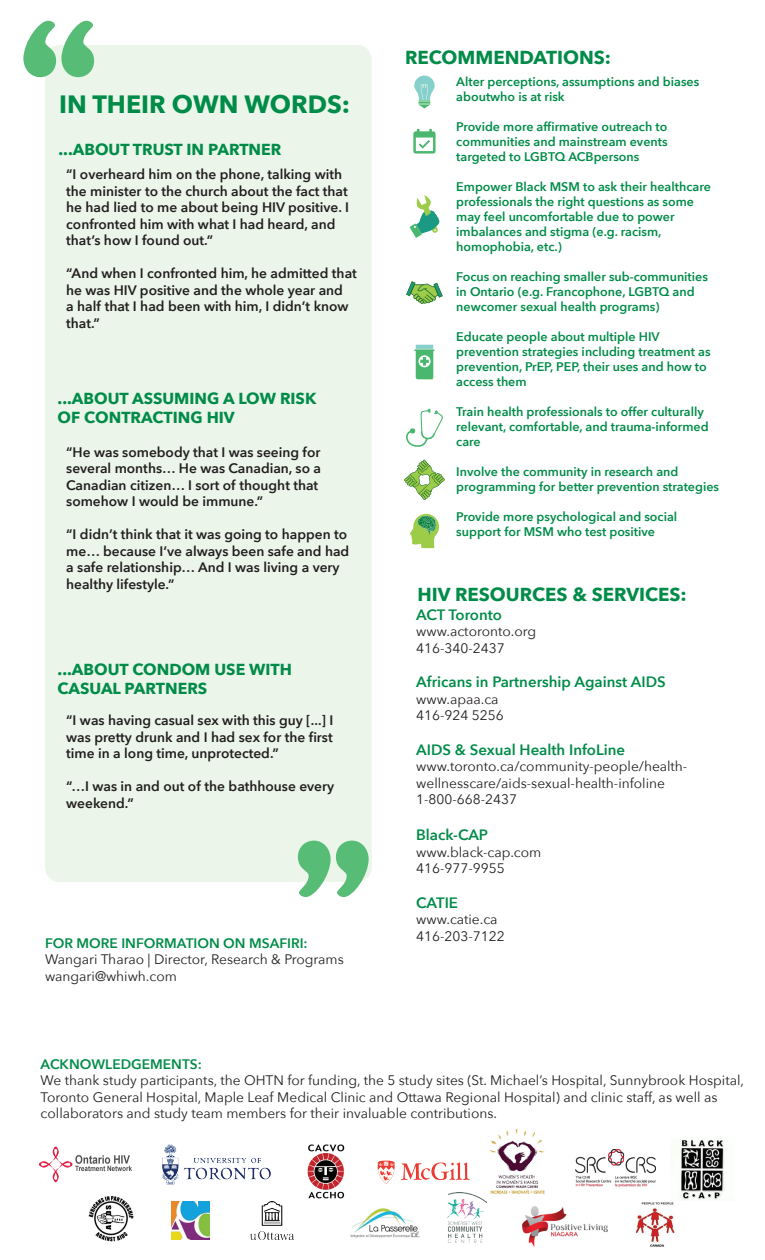
<style>
.page{position:relative;width:765px;height:1260px;background:#fff}
.page>*{position:absolute;margin:0;border:0;box-sizing:border-box;transform-origin:0 0}
.t1{font:700 25px "Avenir Next";color:#008c48}
.t2{font:700 18.75px "Avenir Next";color:#008c48}
.t3{font:700 16px/19.1px "Avenir Next";color:#008c48}
.t4{font:600 15px "Avenir Next";color:#008c48}
.t5{font:600 13.75px/16.5px "Avenir Next";color:#231f20}
.t6{font:13.75px/16.5px "Avenir Next";color:#231f20}
.t7{font:600 13.75px "Avenir Next";color:#008c48}
.t8{font:600 12.5px/15px "Avenir Next";color:#008c48}
</style>
<div class="page">
<div style="left:45px;top:45px;width:327px;height:837px;background:#ebf5ea;border-radius:15px"></div>
<img style="left:307px;top:1144px;width:38px;height:55px">
<img style="left:490px;top:1128px;width:55px;height:66px">
<img style="left:675px;top:1140px;width:49px;height:61px">
<img style="left:377px;top:1161px;width:92px;height:22px">
<img style="left:39px;top:1146px;width:93px;height:36px">
<img style="left:575px;top:1149px;width:81px;height:38px">
<img style="left:89px;top:1196px;width:45px;height:46px">
<img style="left:171px;top:1202px;width:38px;height:37px">
<img style="left:350px;top:1208px;width:70px;height:30px">
<img style="left:635px;top:1202px;width:40px;height:44px">
<img style="left:523px;top:1206px;width:84px;height:40px">
<img style="left:250px;top:1202px;width:44px;height:37px">
<img style="left:448px;top:1193px;width:39px;height:49px">
<img style="left:162px;top:1144px;width:109px;height:40px">
<svg style="left:23px;top:21px;width:71px;height:56px"></svg>
<svg style="left:298px;top:841px;width:71px;height:56px"></svg>
<svg style="left:410px;top:195px;width:30px;height:43px"></svg>
<svg style="left:409px;top:514px;width:30px;height:34px"></svg>
<svg style="left:413px;top:129px;width:23px;height:25px"></svg>
<svg style="left:414px;top:76px;width:21px;height:32px"></svg>
<svg style="left:406px;top:409px;width:37px;height:38px"></svg>
<svg style="left:404px;top:460px;width:41px;height:40px"></svg>
<hr style="left:416px;top:345px;width:17px;height:4px;background:#85d0cb">
<svg style="left:414px;top:349px;width:21px;height:30px"></svg>
<svg style="left:406px;top:281px;width:37px;height:23px"></svg>
<p class="t1" style="left:59px;top:83px;width:293px">IN THEIR OWN WORDS:</p>
<p class="t3" style="left:58px;top:139px;width:224px">...ABOUT TRUST IN PARTNER</p>
<p class="t5" style="left:66px;top:166px;width:284px">“I overheard him on the phone, talking with the minister to the church about the fact that he had lied to me about being HIV positive. I confronted him with what I had heard, and</p>
<p class="t5" style="left:66px;top:232px;width:148px">that’s how I found out.”</p>
<p class="t5" style="left:66px;top:265px;width:292px">“And when I confronted him, he admitted that he was HIV positive and the whole year and<br>a half that I had been with him, I didn’t know that.”</p>
<p class="t3" style="left:58px;top:388px;width:260px">...ABOUT ASSUMING A LOW RISK<br>OF CONTRACTING HIV</p>
<p class="t5" style="left:66px;top:443px;width:256px;text-align:justify">“He was somebody that I was seeing for several months… He was Canadian, so a Canadian citizen… I sort of thought that</p>
<p class="t5" style="left:66px;top:493px;width:199px">somehow I would be immune.”</p>
<p class="t5" style="left:66px;top:526px;width:285px">“I didn’t think that it was going to happen to me… because I’ve always been safe and had a safe relationship… And I was living a very healthy lifestyle.”</p>
<p class="t3" style="left:58px;top:659px;width:236px">...ABOUT CONDOM USE WITH<br>CASUAL PARTNERS</p>
<p class="t5" style="left:66px;top:712px;width:269px;text-align:justify">“I was having casual sex with this guy [...] I was pretty drunk and I had sex for the first time in a long time, unprotected.”</p>
<p class="t5" style="left:66px;top:778px;width:269px">“…I was in and out of the bathhouse every</p>
<p class="t5" style="left:66px;top:795px;width:69px">weekend.”</p>
<p class="t7" style="left:45px;top:931px;width:264px">FOR MORE INFORMATION ON MSAFIRI:</p>
<p class="t6" style="left:45px;top:950px;width:300px">Wangari Tharao | Director, Research &amp; Programs</p>
<p class="t6" style="left:45px;top:967px;width:133px">wangari@whiwh.com</p>
<p class="t2" style="left:405px;top:41px;width:208px">RECOMMENDATIONS:</p>
<p class="t8" style="left:456px;top:74px;width:245px">Alter perceptions, assumptions and biases aboutwho is at risk</p>
<p class="t8" style="left:456px;top:119px;width:213px;text-align:justify">Provide more affirmative outreach to communities and mainstream events targeted to LGBTQ ACBpersons</p>
<p class="t8" style="left:456px;top:179px;width:256px">Empower Black MSM to ask their healthcare</p>
<p class="t8" style="left:456px;top:194px;width:239px">professionals the right questions as some may feel uncomfortable due to power imbalances and stigma (e.g. racism, homophobia, etc.)</p>
<p class="t8" style="left:456px;top:269px;width:253px">Focus on reaching smaller sub-communities in Ontario (e.g. Francophone, LGBTQ and newcomer sexual health programs)</p>
<p class="t8" style="left:456px;top:329px;width:256px">Educate people about multiple HIV prevention strategies including treatment as prevention, PrEP, PEP, their uses and how to access them</p>
<p class="t8" style="left:456px;top:404px;width:249px">Train health professionals to offer culturally</p>
<p class="t8" style="left:456px;top:419px;width:254px">relevant, comfortable, and trauma-informed care</p>
<p class="t8" style="left:456px;top:464px;width:224px">Involve the community in research and</p>
<p class="t8" style="left:456px;top:479px;width:264px">programming for better prevention strategies</p>
<p class="t8" style="left:456px;top:509px;width:222px">Provide more psychological and social support for MSM who test positive</p>
<p class="t2" style="left:418px;top:578px;width:271px">HIV RESOURCES &amp; SERVICES:</p>
<p class="t4" style="left:416px;top:602px;width:87px">ACT Toronto</p>
<p class="t6" style="left:416px;top:623px;width:121px">www.actoronto.org</p>
<p class="t6" style="left:416px;top:639px;width:90px">416-340-2437</p>
<p class="t4" style="left:416px;top:669px;width:251px">Africans in Partnership Against AIDS</p>
<p class="t6" style="left:416px;top:690px;width:84px">www.apaa.ca</p>
<p class="t6" style="left:416px;top:707px;width:89px">416-924 5256</p>
<p class="t4" style="left:416px;top:737px;width:210px">AIDS &amp; Sexual Health InfoLine</p>
<p class="t6" style="left:416px;top:758px;width:273px">www.toronto.ca/community-people/health&shy;wellnesscare/aids-sexual-health-infoline</p>
<p class="t6" style="left:416px;top:791px;width:102px">1-800-668-2437</p>
<p class="t4" style="left:416px;top:822px;width:73px">Black-CAP</p>
<p class="t6" style="left:416px;top:843px;width:127px">www.black-cap.com</p>
<p class="t6" style="left:416px;top:860px;width:90px">416-977-9955</p>
<p class="t4" style="left:416px;top:890px;width:43px">CATIE</p>
<p class="t6" style="left:416px;top:911px;width:83px">www.catie.ca</p>
<p class="t6" style="left:416px;top:927px;width:90px">416-203-7122</p>
<p class="t7" style="left:41px;top:1052px;width:163px">ACKNOWLEDGEMENTS:</p>
<p class="t6" style="left:41px;top:1071px;width:705px">We thank study participants, the OHTN for funding, the 5 study sites (St. Michael’s Hospital, Sunnybrook Hospital,</p>
<p class="t6" style="left:41px;top:1088px;width:678px">Toronto General Hospital, Maple Leaf Medical Clinic and Ottawa Regional Hospital) and clinic staff, as well as</p>
<p class="t6" style="left:41px;top:1104px;width:458px">collaborators and study team members for their invaluable contributions.</p>
</div>
